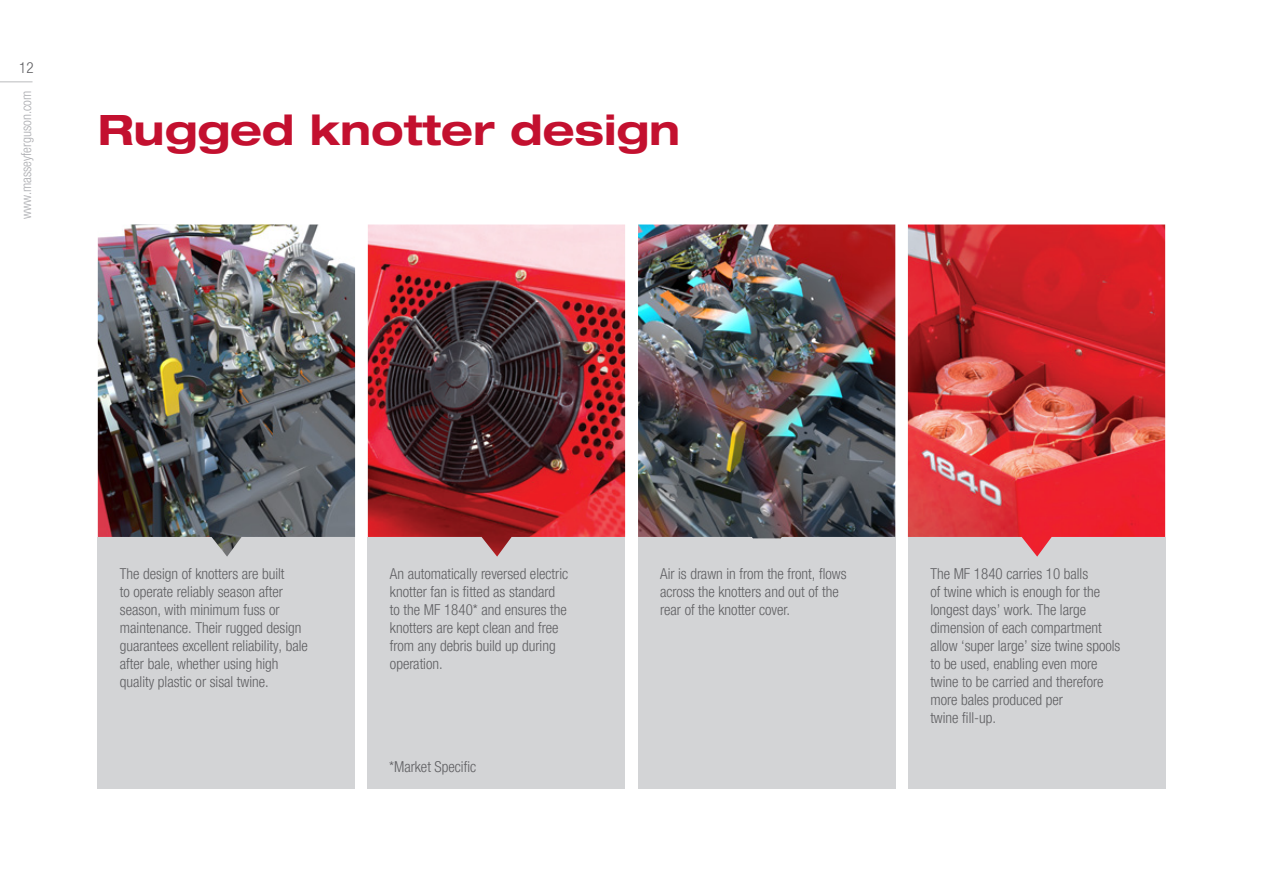
<style>
.page{position:relative;width:1263px;height:893px;background:#fff}
.page>*{position:absolute;margin:0;border:0;box-sizing:border-box;transform-origin:0 0}
.t1{font:700 expanded 42px "Helvetica Neue";color:#c3102f}
.t2{font:300 condensed 15px/18px "Helvetica Neue LTW1 G";color:#5f5f62}
.t3{font:300 condensed 13.5px "Helvetica Neue LTW1 G";color:#abacb0}
</style>
<div class="page">
<div style="left:98px;top:537px;width:257px;height:252px;background:#d3d4d6"></div>
<div style="left:368px;top:537px;width:257px;height:252px;background:#d3d4d6"></div>
<div style="left:638px;top:537px;width:257px;height:252px;background:#d3d4d6"></div>
<div style="left:908px;top:537px;width:257px;height:252px;background:#d3d4d6"></div>
<img style="left:908px;top:225px;width:257px;height:332px">
<img style="left:638px;top:225px;width:257px;height:313px">
<img style="left:98px;top:225px;width:257px;height:332px">
<img style="left:368px;top:225px;width:257px;height:332px">
<hr style="left:0;top:81px;width:33px;height:1px;background:#babbbe">
<p class="t2" style="left:19px;top:59px;width:16px">12</p>
<p class="t3" style="left:18px;top:219px;width:130px;rotate:-90deg">www.masseyferguson.com</p>
<p class="t1" style="left:98px;top:103px;width:584px">Rugged knotter design</p>
<p class="t2" style="left:120px;top:565px;width:190px">The design of knotters are built<br>to operate reliably season after season, with minimum fuss or maintenance. Their rugged design guarantees excellent reliability, bale after bale, whether using high quality plastic or sisal twine.</p>
<p class="t2" style="left:390px;top:565px;width:180px">An automatically reversed electric knotter fan is fitted as standard to the MF 1840* and ensures the knotters are kept clean and free from any debris build up during operation.</p>
<p class="t2" style="left:389px;top:758px;width:89px">*Market Specific</p>
<p class="t2" style="left:660px;top:565px;width:188px">Air is drawn in from the front, flows across the knotters and out of the rear of the knotter cover.</p>
<p class="t2" style="left:930px;top:565px;width:192px">The MF 1840 carries 10 balls<br>of twine which is enough for the longest days’ work. The large dimension of each compartment allow ‘super large’ size twine spools to be used, enabling even more twine to be carried and therefore more bales produced per<br>twine fill-up.</p>
</div>
